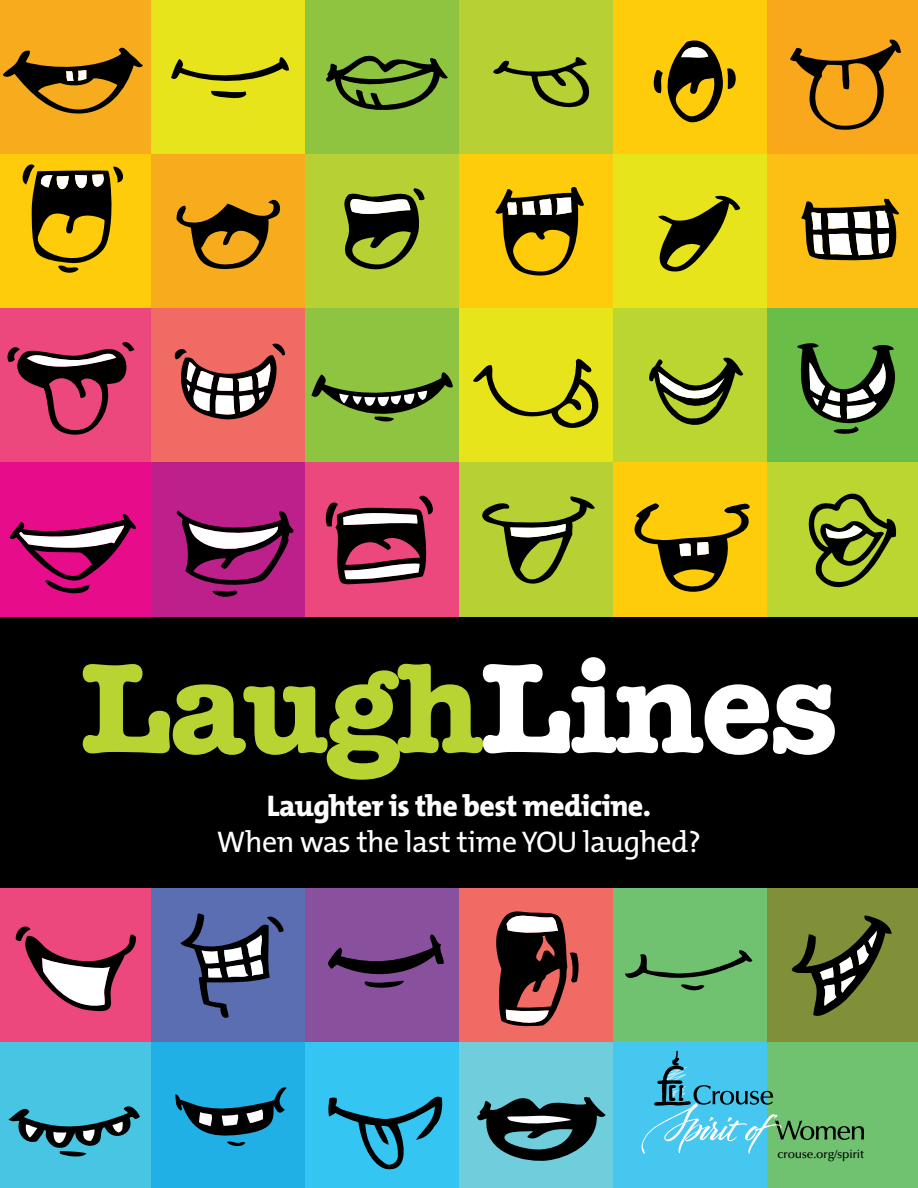
<style>
.page{position:relative;width:918px;height:1188px;background:#fff}
.page>*{position:absolute;margin:0;border:0;box-sizing:border-box;transform-origin:0 0}
.t1{font:30px "The Mix B5 Plain";letter-spacing:-.02em;color:#fff}
.t2{font:800 30px "The Mix B8";letter-spacing:-.02em;color:#fff}
.t3{font:500 12px "Optima";letter-spacing:-.02em;color:#000}
</style>
<div class="page">
<div style="left:0;top:615px;width:918px;height:275px;background:#000"></div>
<div style="left:0;top:0;width:151px;height:154px;background:#f7ac1e"></div>
<div style="left:151px;top:0;width:154px;height:154px;background:#e7e41b"></div>
<div style="left:305px;top:0;width:155px;height:154px;background:#8fc441"></div>
<div style="left:460px;top:0;width:154px;height:154px;background:#b7d135"></div>
<div style="left:613px;top:0;width:155px;height:154px;background:#ffcc0b"></div>
<div style="left:768px;top:0;width:150px;height:154px;background:#faa81b"></div>
<div style="left:0;top:154px;width:151px;height:154px;background:#ffcc0b"></div>
<div style="left:151px;top:154px;width:154px;height:154px;background:#f7ac1e"></div>
<div style="left:305px;top:154px;width:155px;height:154px;background:#b7d135"></div>
<div style="left:460px;top:154px;width:154px;height:154px;background:#ffcc0b"></div>
<div style="left:613px;top:154px;width:155px;height:154px;background:#e7e41b"></div>
<div style="left:768px;top:154px;width:150px;height:154px;background:#fcc014"></div>
<div style="left:0;top:308px;width:151px;height:154px;background:#ec487e"></div>
<div style="left:151px;top:308px;width:154px;height:154px;background:#f06b63"></div>
<div style="left:305px;top:308px;width:155px;height:154px;background:#8fc441"></div>
<div style="left:460px;top:308px;width:154px;height:154px;background:#e7e41b"></div>
<div style="left:613px;top:308px;width:155px;height:154px;background:#bbd531"></div>
<div style="left:768px;top:308px;width:150px;height:154px;background:#6abd46"></div>
<div style="left:0;top:462px;width:151px;height:155px;background:#e70c8a"></div>
<div style="left:151px;top:462px;width:154px;height:155px;background:#bd1f8b"></div>
<div style="left:305px;top:462px;width:155px;height:155px;background:#ec487e"></div>
<div style="left:460px;top:462px;width:154px;height:155px;background:#b7d135"></div>
<div style="left:613px;top:462px;width:155px;height:155px;background:#ffcc0b"></div>
<div style="left:768px;top:462px;width:150px;height:155px;background:#bbd531"></div>
<div style="left:0;top:889px;width:151px;height:154px;background:#ec487e"></div>
<div style="left:151px;top:889px;width:154px;height:154px;background:#5c6eb2"></div>
<div style="left:305px;top:889px;width:155px;height:154px;background:#89519d"></div>
<div style="left:460px;top:889px;width:154px;height:154px;background:#f06b63"></div>
<div style="left:613px;top:889px;width:155px;height:154px;background:#70c170"></div>
<div style="left:768px;top:889px;width:150px;height:154px;background:#809039"></div>
<div style="left:0;top:1043px;width:151px;height:145px;background:#47c5e2"></div>
<div style="left:151px;top:1043px;width:154px;height:145px;background:#20b0e6"></div>
<div style="left:305px;top:1043px;width:155px;height:145px;background:#34c5f2"></div>
<div style="left:460px;top:1043px;width:154px;height:145px;background:#70cddc"></div>
<div style="left:613px;top:1043px;width:155px;height:145px;background:#46c7f0"></div>
<div style="left:768px;top:1043px;width:150px;height:145px;background:#70c170"></div>
<svg style="left:493px;top:57px;width:97px;height:51px"></svg>
<svg style="left:326px;top:55px;width:122px;height:55px"></svg>
<svg style="left:658px;top:195px;width:82px;height:77px"></svg>
<svg style="left:176px;top:199px;width:105px;height:71px"></svg>
<svg style="left:473px;top:359px;width:126px;height:69px"></svg>
<svg style="left:625px;top:950px;width:127px;height:41px"></svg>
<svg style="left:328px;top:934px;width:116px;height:54px"></svg>
<svg style="left:790px;top:39px;width:111px;height:91px"></svg>
<svg style="left:328px;top:1096px;width:115px;height:74px"></svg>
<svg style="left:171px;top:57px;width:118px;height:24px"></svg>
<svg style="left:211px;top:91px;width:36px;height:8px"></svg>
<svg style="left:311px;top:372px;width:142px;height:50px"></svg>
<svg style="left:8px;top:1106px;width:132px;height:51px"></svg>
<svg style="left:477px;top:1097px;width:129px;height:64px"></svg>
<svg style="left:175px;top:1087px;width:112px;height:60px"></svg>
<svg style="left:3px;top:47px;width:140px;height:67px"></svg>
<svg style="left:653px;top:40px;width:83px;height:83px"></svg>
<svg style="left:22px;top:164px;width:101px;height:109px"></svg>
<svg style="left:344px;top:188px;width:81px;height:82px"></svg>
<svg style="left:495px;top:187px;width:89px;height:89px"></svg>
<svg style="left:801px;top:198px;width:98px;height:63px"></svg>
<svg style="left:7px;top:342px;width:127px;height:93px"></svg>
<svg style="left:174px;top:343px;width:111px;height:77px"></svg>
<svg style="left:797px;top:343px;width:98px;height:91px"></svg>
<svg style="left:649px;top:357px;width:94px;height:68px"></svg>
<svg style="left:177px;top:510px;width:117px;height:87px"></svg>
<svg style="left:10px;top:514px;width:126px;height:80px"></svg>
<svg style="left:325px;top:495px;width:108px;height:90px"></svg>
<svg style="left:482px;top:496px;width:113px;height:88px"></svg>
<svg style="left:634px;top:503px;width:116px;height:89px"></svg>
<svg style="left:808px;top:493px;width:89px;height:95px"></svg>
<svg style="left:15px;top:926px;width:121px;height:86px"></svg>
<svg style="left:180px;top:914px;width:104px;height:104px"></svg>
<svg style="left:496px;top:911px;width:83px;height:116px"></svg>
<svg style="left:792px;top:915px;width:100px;height:101px"></svg>
<svg style="left:483px;top:657px;width:352px;height:98px"></svg>
<svg style="left:83px;top:664px;width:400px;height:116px"></svg>
<svg style="left:642px;top:1051px;width:222px;height:103px"></svg>
<p class="t2" style="left:267px;top:790px;width:386px">Laughter is the best medicine.</p>
<p class="t1" style="left:217px;top:825px;width:486px">When was the last time YOU laughed?</p>
<p class="t3" style="left:778px;top:1147px;width:88px">crouse.org/spirit</p>
</div>
